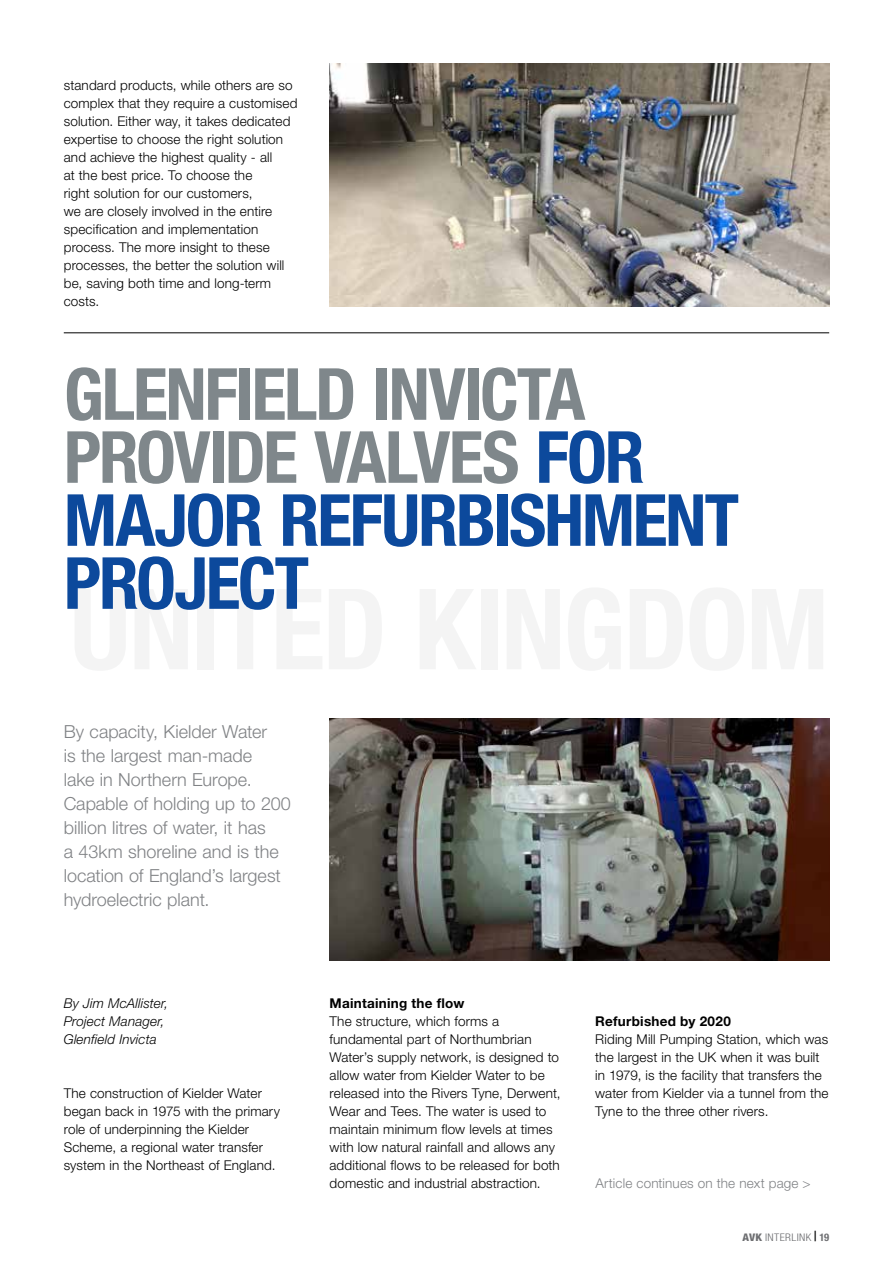
<style>
.page{position:relative;width:893px;height:1263px;background:#fff}
.page>*{position:absolute;margin:0;border:0;box-sizing:border-box;transform-origin:0 0}
.t1{font:700 condensed 72px/63px "Helvetica Neue LT Pro";letter-spacing:-.03em;color:#7f878b}
.t2{font:300 18px/24px "Helvetica Neue LT Pro";color:#808285}
.t3{font:300 13.5px/18px "Helvetica Neue LT Pro";letter-spacing:.01em;color:#000}
.t4{font:italic 300 13.5px/18px "Helvetica Neue LT Pro";letter-spacing:.01em;color:#000}
.t5{font:700 13.5px "Helvetica Neue LT Pro";letter-spacing:.02em;color:#000}
.t6{font:300 13.5px "Helvetica Neue LT Pro";letter-spacing:.01em;color:#808285}
.t7{font:300 condensed 10.5px "Helvetica Neue LT Pro";letter-spacing:.035em;color:#6d6e71;scale:1.1 1}
.s1{color:#0c499c}
.s2{font-weight:800}
.s3{font-weight:700;font-stretch:normal;color:#000}
.s4{font-weight:700}
</style>
<div class="page">
<img style="left:330px;top:64px;width:499px;height:242px">
<hr style="left:64px;top:332px;width:765px;height:1px;background:#000">
<img style="left:330px;top:719px;width:499px;height:242px">
<p class="t3" style="left:64px;top:76px;width:235px">standard products, while others are so complex that they require a customised solution. Either way, it takes dedicated expertise to choose the right solution and achieve the highest quality - all<br>at the best price. To choose the<br>right solution for our customers,<br>we are closely involved in the entire specification and implementation process. The more insight to these processes, the better the solution will be, saving both time and long-term costs.</p>
<h1 class="t1" style="left:64px;top:362px;width:677px">GLENFIELD INVICTA<br>PROVIDE VALVES <span class="s1">FOR<br>MAJOR REFURBISHMENT<br>PROJECT</span></h1>
<h2 class="t2" style="left:64px;top:719px;width:229px">By capacity, Kielder Water<br>is the largest man-made<br>lake in Northern Europe.<br>Capable of holding up to 200 billion litres of water, it has<br>a 43km shoreline and is the location of England’s largest hydroelectric plant.</h2>
<p class="t4" style="left:64px;top:994px;width:106px">By Jim McAllister,<br>Project Manager,<br>Glenfield Invicta</p>
<p class="t3" style="left:64px;top:1084px;width:218px">The construction of Kielder Water began back in 1975 with the primary role of underpinning the Kielder Scheme, a regional water transfer system in the Northeast of England.</p>
<p class="t5" style="left:330px;top:995px;width:136px">Maintaining the flow</p>
<p class="t3" style="left:330px;top:1012px;width:232px">The structure, which forms a fundamental part of Northumbrian Water’s supply network, is designed to allow water from Kielder Water to be released into the Rivers Tyne, Derwent, Wear and Tees. The water is used to maintain minimum flow levels at times with low natural rainfall and allows any additional flows to be released for both domestic and industrial abstraction.</p>
<p class="t5" style="left:595px;top:1013px;width:137px">Refurbished by 2020</p>
<p class="t3" style="left:595px;top:1030px;width:235px">Riding Mill Pumping Station, which was the largest in the UK when it was built in 1979, is the facility that transfers the water from Kielder via a tunnel from the Tyne to the three other rivers.</p>
<p class="t6" style="left:595px;top:1175px;width:217px">Article continues on the next page &gt;</p>
<p class="t7" style="left:742px;top:1231px;width:80px"><span class="s2">AVK</span> INTERLINK <span class="s3">|</span> <span class="s4">19</span></p>
</div>
